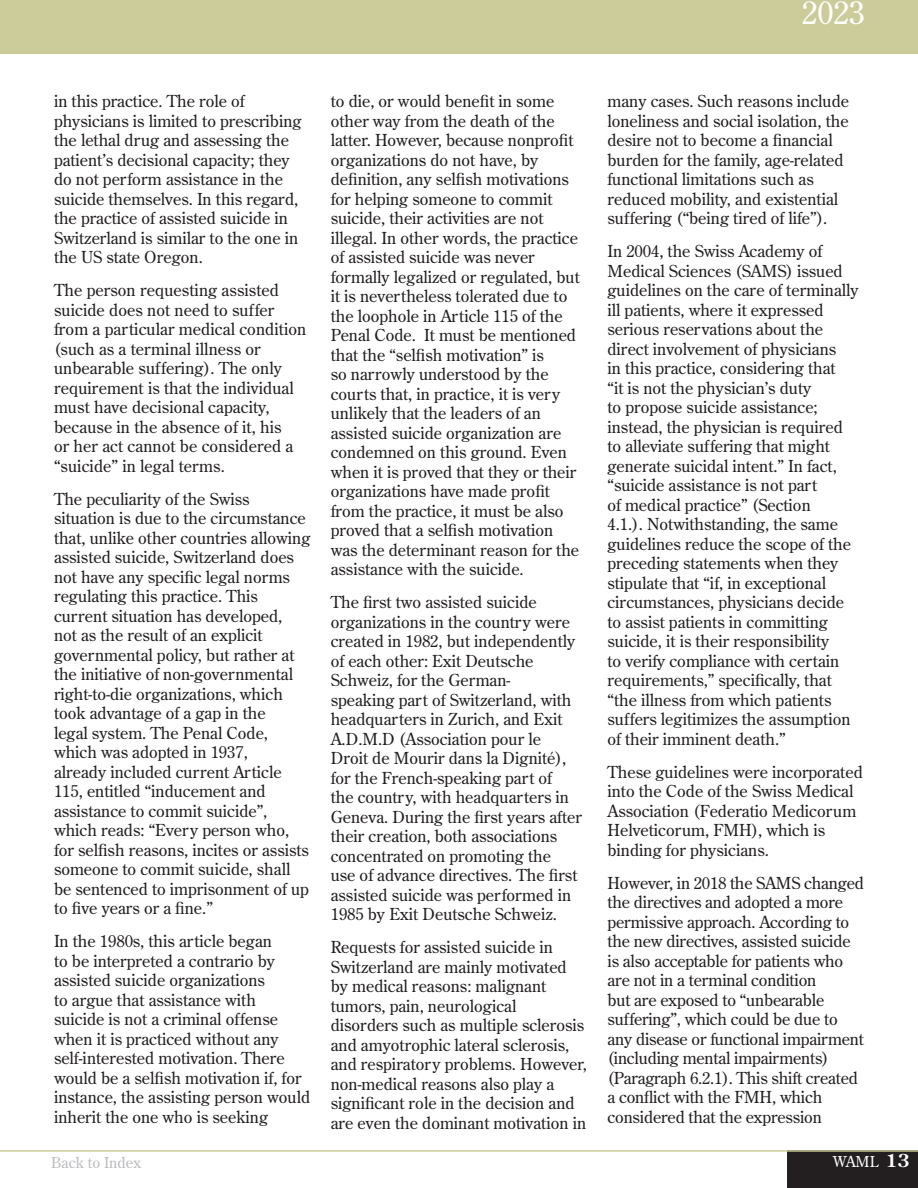
<style>
.page{position:relative;width:918px;height:1188px;background:#fff}
.page>*{position:absolute;margin:0;border:0;box-sizing:border-box;transform-origin:0 0}
.t1{font:31.5px "Century Old Style Std";color:#fff}
.t2{font:16.5px/19.5px "Century Old Style Std";color:#231f20}
.t3{font:15px "Century Old Style Std";color:#bcbdc0}
.t4{font:15px "Century Old Style Std";color:#fff}
.s1{font-weight:700;font-size:18px}
</style>
<div class="page">
<div style="left:788px;top:1150px;width:130px;height:38px;background:#231f20"></div>
<div style="left:0;top:0;width:918px;height:54px;background:#cbcc99"></div>
<hr style="left:0;top:1150px;width:918px;height:2px;background:#cbcc99">
<h1 class="t1" style="left:802px;top:-8px;width:64px">2023</h1>
<p class="t2" style="left:54px;top:91px;width:249px">in this practice. The role of physicians is limited to prescribing the lethal drug and assessing the patient’s decisional capacity; they do not perform assistance in the suicide themselves. In this regard, the practice of assisted suicide in<br>Switzerland is similar to the one in the US state Oregon.</p>
<p class="t2" style="left:54px;top:280px;width:254px">The person requesting assisted suicide does not need to suffer from a particular medical condition (such as a terminal illness or unbearable suffering). The only requirement is that the individual must have decisional capacity, because in the absence of it, his<br>or her act cannot be considered a “suicide” in legal terms.</p>
<p class="t2" style="left:54px;top:489px;width:258px">The peculiarity of the Swiss situation is due to the circumstance that, unlike other countries allowing assisted suicide, Switzerland does not have any specific legal norms regulating this practice. This current situation has developed,<br>not as the result of an explicit governmental policy, but rather at the initiative of non-governmental right-to-die organizations, which took advantage of a gap in the<br>legal system. The Penal Code, which was adopted in 1937,<br>already included current Article<br>115, entitled “inducement and assistance to commit suicide”, which reads: “Every person who, for selfish reasons, incites or assists someone to commit suicide, shall be sentenced to imprisonment of up to five years or a fine.”</p>
<p class="t2" style="left:54px;top:931px;width:258px">In the 1980s, this article began<br>to be interpreted a contrario by assisted suicide organizations<br>to argue that assistance with suicide is not a criminal offense when it is practiced without any self-interested motivation. There would be a selfish motivation if, for instance, the assisting person would inherit the one who is seeking</p>
<p class="t3" style="left:51px;top:1153px;width:91px">Back to Index</p>
<p class="t2" style="left:331px;top:91px;width:251px">to die, or would benefit in some other way from the death of the latter. However, because nonprofit organizations do not have, by definition, any selfish motivations for helping someone to commit suicide, their activities are not illegal. In other words, the practice of assisted suicide was never formally legalized or regulated, but it is nevertheless tolerated due to the loophole in Article 115 of the<br>Penal Code. It must be mentioned that the “selfish motivation” is<br>so narrowly understood by the courts that, in practice, it is very unlikely that the leaders of an assisted suicide organization are condemned on this ground. Even when it is proved that they or their organizations have made profit from the practice, it must be also proved that a selfish motivation was the determinant reason for the assistance with the suicide.</p>
<p class="t2" style="left:331px;top:592px;width:253px">The first two assisted suicide organizations in the country were created in 1982, but independently of each other: Exit Deutsche<br>Schweiz, for the German-<br>speaking part of Switzerland, with headquarters in Zurich, and Exit<br>A.D.M.D (Association pour le<br>Droit de Mourir dans la Dignité), for the French-speaking part of<br>the country, with headquarters in<br>Geneva. During the first years after their creation, both associations concentrated on promoting the<br>use of advance directives. The first assisted suicide was performed in<br>1985 by Exit Deutsche Schweiz.</p>
<p class="t2" style="left:331px;top:937px;width:258px">Requests for assisted suicide in Switzerland are mainly motivated by medical reasons: malignant tumors, pain, neurological disorders such as multiple sclerosis and amyotrophic lateral sclerosis, and respiratory problems. However, non-medical reasons also play a significant role in the decision and are even the dominant motivation in</p>
<p class="t2" style="left:608px;top:91px;width:243px">many cases. Such reasons include loneliness and social isolation, the desire not to become a financial burden for the family, age-related functional limitations such as reduced mobility, and existential suffering (“being tired of life”).</p>
<p class="t2" style="left:608px;top:241px;width:253px">In 2004, the Swiss Academy of Medical Sciences (SAMS) issued guidelines on the care of terminally ill patients, where it expressed serious reservations about the direct involvement of physicians<br>in this practice, considering that<br>“it is not the physician’s duty<br>to propose suicide assistance; instead, the physician is required to alleviate suffering that might generate suicidal intent.” In fact, “suicide assistance is not part<br>of medical practice” (Section<br>4.1.). Notwithstanding, the same guidelines reduce the scope of the preceding statements when they stipulate that “if, in exceptional circumstances, physicians decide to assist patients in committing suicide, it is their responsibility<br>to verify compliance with certain requirements,” specifically, that “the illness from which patients suffers legitimizes the assumption of their imminent death.”</p>
<p class="t2" style="left:608px;top:762px;width:257px">These guidelines were incorporated into the Code of the Swiss Medical<br>Association (Federatio Medicorum<br>Helveticorum, FMH), which is binding for physicians.</p>
<p class="t2" style="left:608px;top:873px;width:258px">However, in 2018 the SAMS changed the directives and adopted a more permissive approach. According to the new directives, assisted suicide is also acceptable for patients who are not in a terminal condition<br>but are exposed to “unbearable suffering”, which could be due to any disease or functional impairment (including mental impairments) (Paragraph 6.2.1). This shift created a conflict with the FMH, which considered that the expression</p>
<p class="t4" style="left:833px;top:1152px;width:79px">WAML <span class="s1">13</span></p>
</div>
